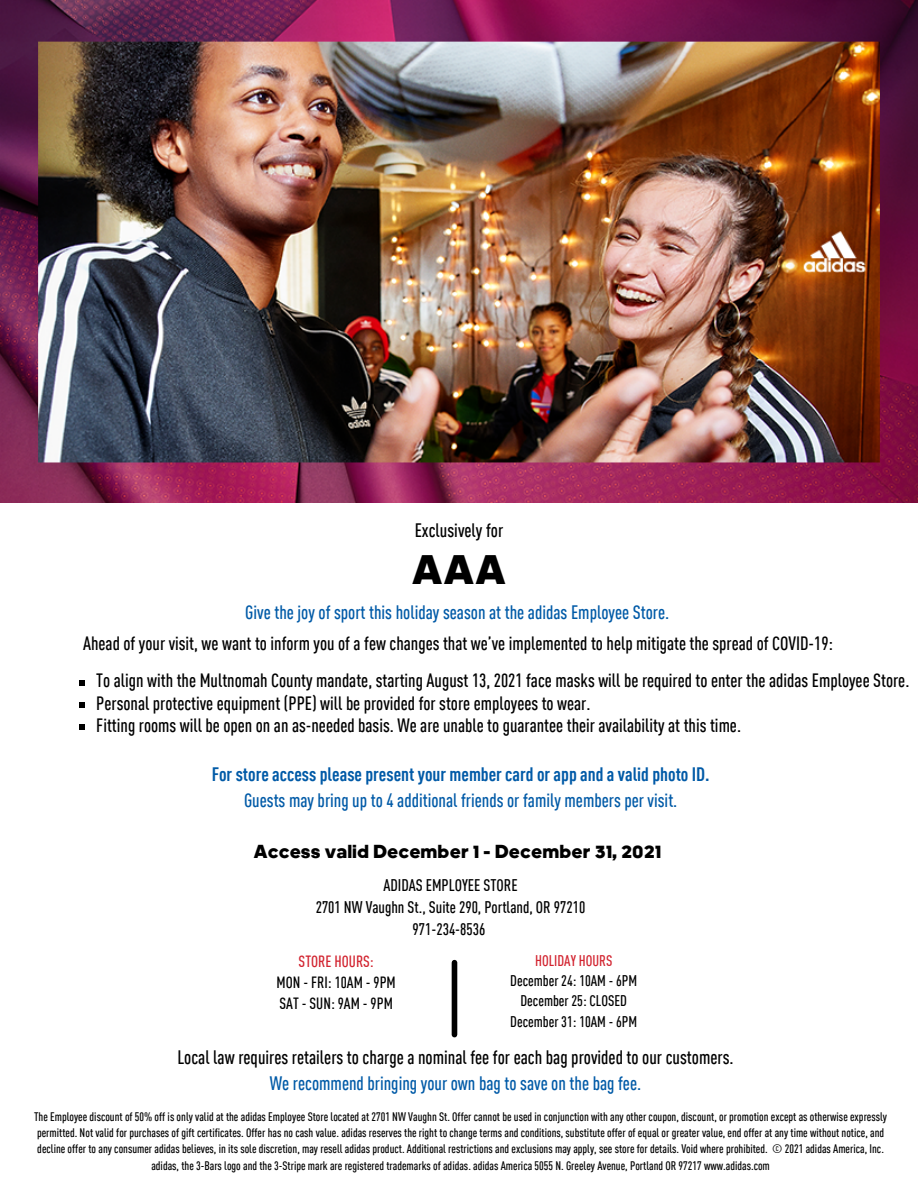
<style>
.page{position:relative;width:918px;height:1188px;background:#fff}
.page>*{position:absolute;margin:0;border:0;box-sizing:border-box;transform-origin:0 0}
.t1{font:900 42px "adineue TEXT";color:#000}
.t2{font:900 19.2px "adineue TEXT";color:#000}
.t3{font:500 condensed 19.05px "Adihaus DIN";color:#005aa7}
.t4{font:500 condensed 19.05px "Adihaus DIN";color:#000}
.t5{font:700 condensed 19.05px "Adihaus DIN";color:#005aa7}
.t6{font:500 condensed 18.9px "Adihaus DIN";color:#000}
.t7{font:500 condensed 16.5px "Adihaus DIN";color:#000}
.t8{font:500 condensed 15.9px "Adihaus DIN";color:#000}
.t9{font:500 condensed 15.9px "Adihaus DIN";color:#d22430}
.t10{font:500 condensed 15.15px "Adihaus DIN";color:#000}
.t11{font:500 condensed 15.15px "Adihaus DIN";color:#d22430}
.t12{font:500 condensed 12.15px/16.4px "Adihaus DIN";color:#000;text-align:center}
</style>
<div class="page">
<div style="left:452px;top:963px;width:5px;height:72px;background:#000"></div>
<img style="left:0;top:0;width:918px;height:503px">
<svg style="left:79px;top:680px;width:5px;height:5px"></svg>
<svg style="left:79px;top:702px;width:5px;height:5px"></svg>
<svg style="left:79px;top:724px;width:5px;height:6px"></svg>
<p class="t4" style="left:415px;top:523px;width:90px">Exclusively for</p>
<p class="t1" style="left:412px;top:544px;width:96px">AAA</p>
<p class="t3" style="left:245px;top:604px;width:426px">Give the joy of sport this holiday season at the adidas Employee Store.</p>
<p class="t6" style="left:83px;top:635px;width:752px">Ahead of your visit, we want to inform you of a few changes that we’ve implemented to help mitigate the spread of COVID-19:</p>
<p class="t6" style="left:96px;top:673px;width:815px">To align with the Multnomah County mandate, starting August 13, 2021 face masks will be required to enter the adidas Employee Store.</p>
<p class="t6" style="left:96px;top:695px;width:496px">Personal protective equipment (PPE) will be provided for store employees to wear.</p>
<p class="t6" style="left:96px;top:717px;width:646px">Fitting rooms will be open on an as-needed basis. We are unable to guarantee their availability at this time.</p>
<p class="t5" style="left:212px;top:767px;width:500px">For store access please present your member card or app and a valid photo ID.</p>
<p class="t3" style="left:244px;top:792px;width:435px">Guests may bring up to 4 additional friends or family members per visit.</p>
<p class="t2" style="left:253px;top:840px;width:409px">Access valid December 1 - December 31, 2021</p>
<p class="t7" style="left:383px;top:878px;width:136px">ADIDAS EMPLOYEE STORE</p>
<p class="t7" style="left:316px;top:900px;width:271px">2701 NW Vaughn St., Suite 290, Portland, OR 97210</p>
<p class="t7" style="left:413px;top:922px;width:74px">971-234-8536</p>
<p class="t9" style="left:299px;top:955px;width:77px">STORE HOURS:</p>
<p class="t8" style="left:277px;top:976px;width:121px">MON - FRI: 10AM - 9PM</p>
<p class="t8" style="left:280px;top:997px;width:115px">SAT - SUN: 9AM - 9PM</p>
<p class="t11" style="left:535px;top:954px;width:79px">HOLIDAY HOURS</p>
<p class="t10" style="left:510px;top:975px;width:129px">December 24: 10AM - 6PM</p>
<p class="t10" style="left:521px;top:995px;width:108px">December 25: CLOSED</p>
<p class="t10" style="left:510px;top:1015px;width:129px">December 31: 10AM - 6PM</p>
<p class="t4" style="left:177px;top:1050px;width:558px">Local law requires retailers to charge a nominal fee for each bag provided to our customers.</p>
<p class="t3" style="left:270px;top:1076px;width:373px">We recommend bringing your own bag to save on the bag fee.</p>
<p class="t12" style="left:34px;top:1109px;width:855px">The Employee discount of 50% off is only valid at the adidas Employee Store located at 2701 NW Vaughn St. Offer cannot be used in conjunction with any other coupon, discount, or promotion except as otherwise expressly permitted. Not valid for purchases of gift certificates. Offer has no cash value. adidas reserves the right to change terms and conditions, substitute offer of equal or greater value, end offer at any time without notice, and decline offer to any consumer adidas believes, in its sole discretion, may resell adidas product. Additional restrictions and exclusions may apply, see store for details. Void where prohibited. © 2021 adidas America, Inc. adidas, the 3-Bars logo and the 3-Stripe mark are registered trademarks of adidas. adidas America 5055 N. Greeley Avenue, Portland OR 97217 www.adidas.com</p>
</div>
